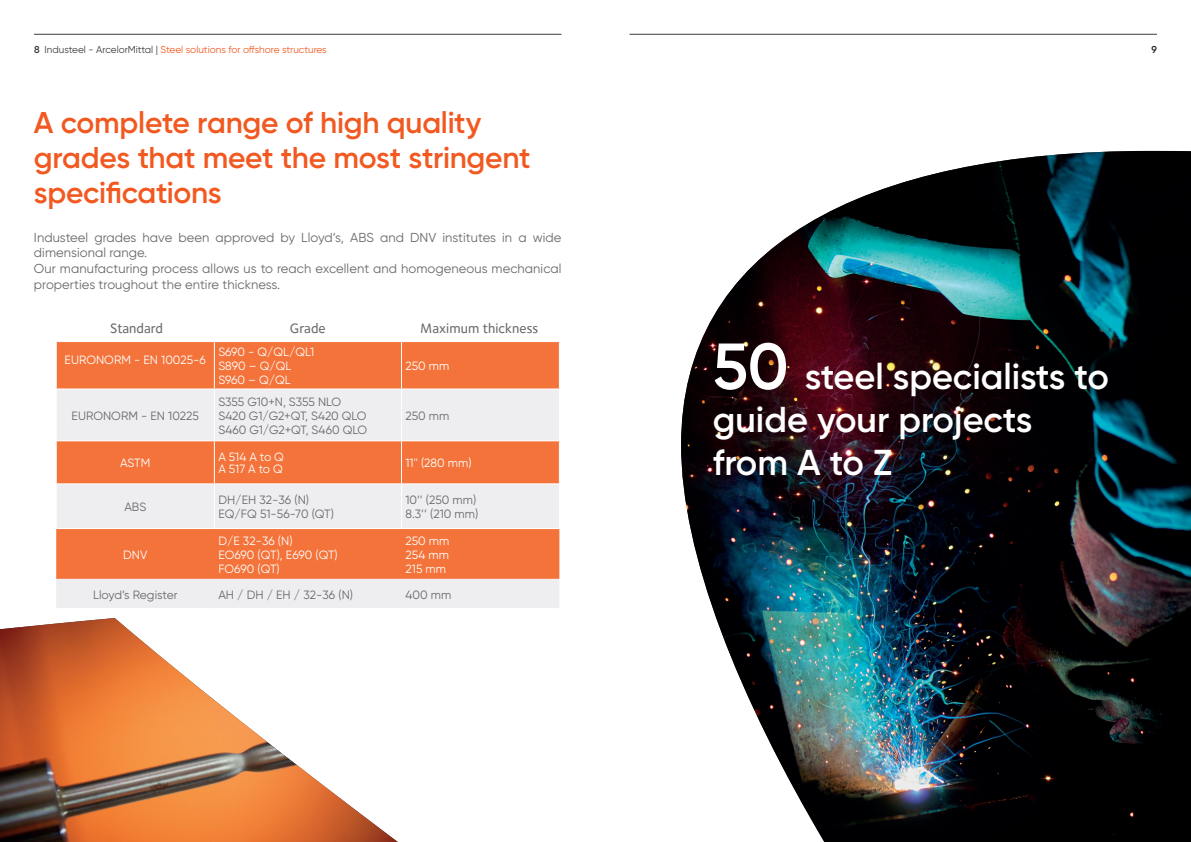
<style>
.page{position:relative;width:1191px;height:842px;background:#fff}
.page>*{position:absolute;margin:0;border:0;box-sizing:border-box;transform-origin:0 0}
.Large_number_pull_ou{font:600 36px/43.2px "Gilroy";letter-spacing:-.005em;color:#fff}
.Heading{font:600 30px/35px "Gilroy";letter-spacing:-.01em;color:#f15921}
.Txt_orange{font:500 14px "Foundry Sterling";letter-spacing:.005em;color:#69696c}
.Txt_orange-2{font:13px/15.6px "Gilroy";letter-spacing:.005em;color:#69696c}
.t1{font:12px "Gilroy";letter-spacing:.005em;color:#69696c}
.t2{font:12px "Gilroy";color:#fff}
.t3{font:10px "Gilroy";color:#f15921}
.t4{font:600 10px "Gilroy";color:#231f20}
.s1{font-weight:600;color:#3e3e3f}
.s2{color:#3e3e3f}
.s3{font-size:65px}
</style>
<div class="page">
<hr style="left:34px;top:34px;width:527px;height:1px;background:#3e3e3f">
<hr style="left:629px;top:34px;width:528px;height:1px;background:#3e3e3f">
<img style="left:0;top:618px;width:398px;height:224px">
<img style="left:681px;top:151px;width:510px;height:691px">
<div style="left:57px;top:342px;width:502px;height:46px;background:#f3733a"></div>
<svg style="left:56px;top:390px;width:503px;height:218px;background:#f0b9a3"></svg>
<hr style="left:214px;top:342px;width:1px;height:46px;background:#fff">
<hr style="left:401px;top:342px;width:1px;height:46px;background:#fff">
<hr style="left:56px;top:484px;width:1px;height:44px;background:#fff">
<hr style="left:214px;top:484px;width:1px;height:44px;background:#fff">
<hr style="left:401px;top:484px;width:1px;height:44px;background:#fff">
<hr style="left:56px;top:528px;width:158px;height:1px;background:#fff">
<hr style="left:214px;top:528px;width:187px;height:1px;background:#fff">
<hr style="left:401px;top:528px;width:159px;height:1px;background:#fff">
<hr style="left:56px;top:389px;width:1px;height:51px;background:#fff">
<hr style="left:214px;top:389px;width:1px;height:51px;background:#fff">
<hr style="left:401px;top:389px;width:1px;height:51px;background:#fff">
<hr style="left:56px;top:440px;width:158px;height:1px;background:#fff">
<hr style="left:56px;top:441px;width:1px;height:42px;background:#fff">
<hr style="left:214px;top:440px;width:187px;height:1px;background:#fff">
<hr style="left:214px;top:441px;width:1px;height:42px;background:#fff">
<hr style="left:401px;top:440px;width:159px;height:1px;background:#fff">
<hr style="left:401px;top:441px;width:1px;height:42px;background:#fff">
<hr style="left:56px;top:483px;width:158px;height:1px;background:#fff">
<hr style="left:214px;top:483px;width:187px;height:1px;background:#fff">
<hr style="left:401px;top:483px;width:159px;height:1px;background:#fff">
<p class="t3" style="left:34px;top:44px;width:294px"><span class="s1">8</span> <span class="s2">Industeel - ArcelorMittal |</span> Steel solutions for offshore structures</p>
<p class="t4" style="left:1151px;top:44px;width:7px">9</p>
<p class="Heading" style="left:34px;top:105px;width:498px">A complete range of high quality grades that meet the most stringent specifications</p>
<p class="Txt_orange-2" style="left:34px;top:229px;width:529px">Industeel grades have been approved by Lloyd’s, ABS and DNV institutes in a wide dimensional range.</p>
<p class="Txt_orange-2" style="left:34px;top:261px;width:529px">Our manufacturing process allows us to reach excellent and homogeneous mechanical properties troughout the entire thickness.</p>
<p class="Txt_orange" style="left:110px;top:320px;width:54px">Standard</p>
<p class="t2" style="left:65px;top:353px;width:143px">EURONORM - EN 10025-6</p>
<p class="t1" style="left:72px;top:408px;width:129px">EURONORM - EN 10225</p>
<p class="t2" style="left:120px;top:456px;width:32px">ASTM</p>
<p class="t1" style="left:124px;top:499px;width:23px">ABS</p>
<p class="t2" style="left:123px;top:547px;width:26px">DNV</p>
<p class="Txt_orange" style="left:290px;top:320px;width:37px">Grade</p>
<p class="Txt_orange" style="left:420px;top:320px;width:120px">Maximum thickness</p>
<p class="t2" style="left:218px;top:345px;width:97px">S690 - Q/QL/QL1</p>
<p class="t2" style="left:218px;top:359px;width:74px">S890 – Q/QL</p>
<p class="t2" style="left:218px;top:373px;width:74px">S960 – Q/QL</p>
<p class="t1" style="left:218px;top:394px;width:124px">S355 G10+N, S355 NLO</p>
<p class="t1" style="left:218px;top:408px;width:150px">S420 G1/G2+QT, S420 QLO</p>
<p class="t1" style="left:218px;top:422px;width:150px">S460 G1/G2+QT, S460 QLO</p>
<p class="t2" style="left:218px;top:450px;width:67px">A 514 A to Q</p>
<p class="t2" style="left:218px;top:462px;width:66px">A 517 A to Q</p>
<p class="t1" style="left:218px;top:492px;width:92px">DH/EH 32-36 (N)</p>
<p class="t1" style="left:218px;top:506px;width:117px">EQ/FQ 51-56-70 (QT)</p>
<p class="t2" style="left:218px;top:533px;width:76px">D/E 32-36 (N)</p>
<p class="t2" style="left:218px;top:547px;width:121px">EO690 (QT), E690 (QT)</p>
<p class="t2" style="left:218px;top:561px;width:63px">FO690 (QT)</p>
<p class="t2" style="left:405px;top:359px;width:45px">250 mm</p>
<p class="t1" style="left:405px;top:408px;width:45px">250 mm</p>
<p class="t2" style="left:405px;top:456px;width:68px">11'' (280 mm)</p>
<p class="t1" style="left:405px;top:492px;width:72px">10’’ (250 mm)</p>
<p class="t1" style="left:405px;top:506px;width:74px">8.3’’ (210 mm)</p>
<p class="t2" style="left:405px;top:533px;width:45px">250 mm</p>
<p class="t2" style="left:405px;top:547px;width:45px">254 mm</p>
<p class="t2" style="left:405px;top:561px;width:42px">215 mm</p>
<p class="t1" style="left:93px;top:587px;width:86px">Lloyd’s Register</p>
<p class="t1" style="left:218px;top:587px;width:136px">AH / DH / EH / 32-36 (N)</p>
<p class="t1" style="left:405px;top:587px;width:47px">400 mm</p>
<p class="Large_number_pull_ou" style="left:712px;top:355px;width:398px"><span class="s3">50</span> steel specialists to guide your projects</p>
<p class="Large_number_pull_ou" style="left:712px;top:441px;width:181px">from A to Z</p>
</div>
